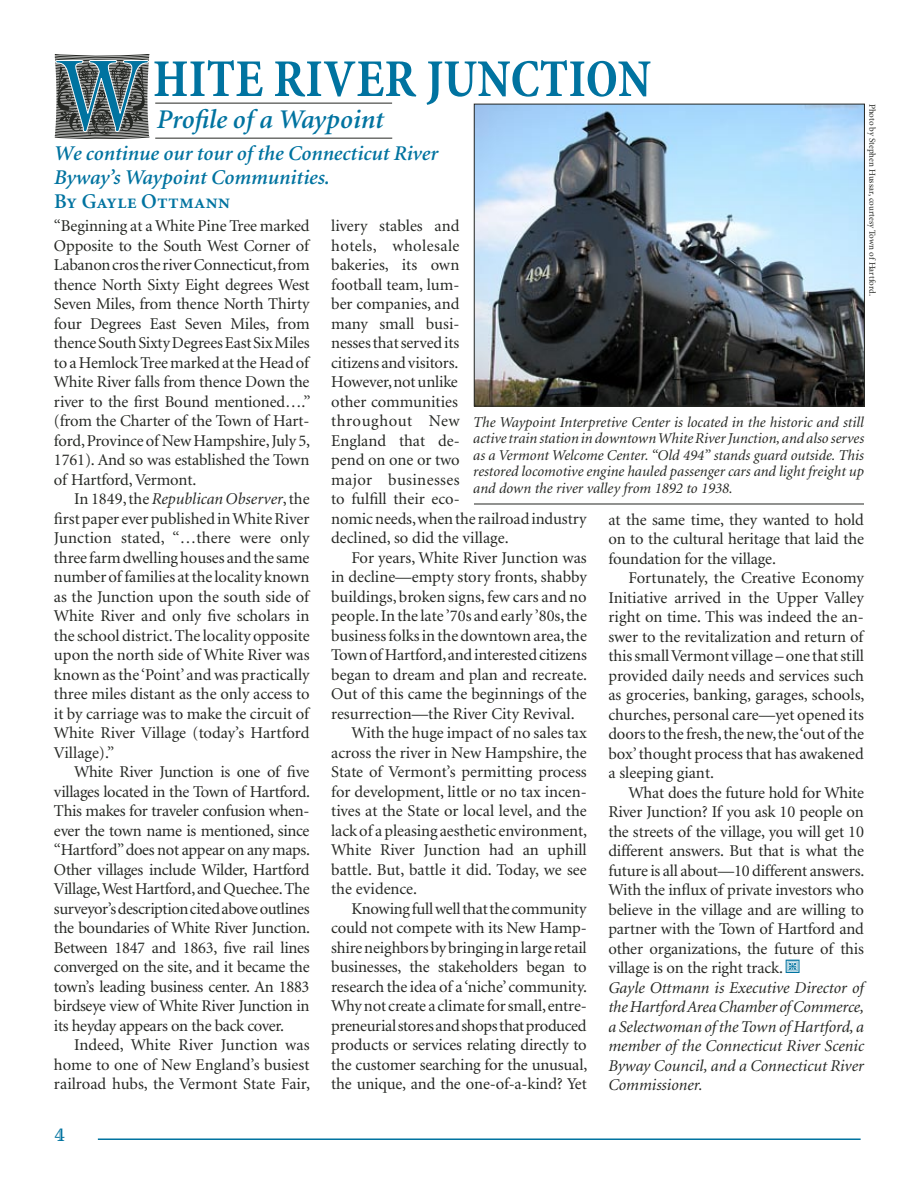
<style>
.page{position:relative;width:918px;height:1188px;background:#fff}
.page>*{position:absolute;margin:0;border:0;box-sizing:border-box;transform-origin:0 0}
._30_pt_head{font:700 condensed 54px "Minion";color:#0073a0}
.text{font:italic 600 27px "Minion";color:#0073a0}
.text-2{font:italic 600 21px/24px "Minion";color:#0073a0}
.text-3{font:21px "Minion Semibold SC";color:#0073a0}
.t1{font:700 18px "Century Handtooled";color:#0073a0}
.text-4{font:16.5px/19.5px "Minion";letter-spacing:-.005em;color:#252723;text-align:justify}
.text-5{font:italic 16.5px/19.5px "Minion";color:#252723;text-align:justify}
.t2{font:italic 15px/16.5px "Minion";color:#252723;text-align:justify}
.photo_credit{font:9px "Minion";color:#252723}
.s1{font-style:italic}
</style>
<div class="page">
<hr style="left:98px;top:1138px;width:763px;height:2px;background:#0073a0">
<hr style="left:155px;top:103px;width:237px;height:1px;background:#252723">
<hr style="left:155px;top:138px;width:237px;height:1px;background:#252723">
<svg style="left:54px;top:54px;width:96px;height:85px;background:#61777d"></svg>
<img style="left:476px;top:106px;width:387px;height:298px">
<div style="left:474px;top:104px;width:391px;height:302px;border:1px solid #252723"></div>
<hr style="left:474px;top:504px;width:390px;height:1px;background:#252723">
<p class="_30_pt_head" style="left:153px;top:49px;width:500px">HITE RIVER JUNCTION</p>
<p class="text" style="left:157px;top:105px;width:229px">Profile of a Waypoint</p>
<p class="photo_credit" style="left:877px;top:104px;width:194px;rotate:90deg">Photo by Stephen Hussar, courtesy Town of Hartford.</p>
<p class="text-2" style="left:54px;top:142px;width:386px">We continue our tour of the Connecticut River<br>Byway’s Waypoint Communities.</p>
<p class="text-3" style="left:54px;top:190px;width:178px">By Gayle Ottmann</p>
<p class="text-4" style="left:54px;top:217px;width:258px">“Beginning at a White Pine Tree marked Opposite to the South West Corner of Labanon cros the river Connecticut, from thence North Sixty Eight degrees West Seven Miles, from thence North Thirty four Degrees East Seven Miles, from thence South Sixty Degrees East Six Miles to a Hemlock Tree marked at the Head of White River falls from thence Down the river to the first Bound mentioned….” (from the Charter of the Town of Hart&shy;ford, Province of New Hampshire, July 5, 1761). And so was established the Town of Hartford, Vermont.</p>
<p class="text-4" style="left:54px;top:490px;width:257px;text-indent:20px">In 1849, the <span class="s1">Republican Observer</span>, the first paper ever published in White River Junction stated, “…there were only three farm dwelling houses and the same number of families at the locality known as the Junction upon the south side of White River and only five scholars in the school district. The locality opposite upon the north side of White River was known as the ‘Point’ and was practically three miles distant as the only access to it by carriage was to make the circuit of White River Village (today’s Hartford Village).”</p>
<p class="text-4" style="left:54px;top:763px;width:258px;text-indent:20px">White River Junction is one of five villages located in the Town of Hartford.<br>This makes for traveler confusion when&shy;ever the town name is mentioned, since “Hartford” does not appear on any maps.<br>Other villages include Wilder, Hartford Village, West Hartford, and Quechee. The surveyor’s description cited above outlines the boundaries of White River Junction.<br>Between 1847 and 1863, five rail lines converged on the site, and it became the town’s leading business center. An 1883 birdseye view of White River Junction in its heyday appears on the back cover.</p>
<p class="text-4" style="left:54px;top:1036px;width:258px;text-indent:20px">Indeed, White River Junction was home to one of New England’s busiest railroad hubs, the Vermont State Fair,</p>
<p class="text-4" style="left:331px;top:217px;width:257px;text-align:left">livery stables and<br>hotels, wholesale<br>bakeries, its own<br>football team, lum-<br>ber companies, and<br>many small busi-<br>nesses that served its<br>citizens and visitors.<br>However, not unlike<br>other communities<br>throughout New<br>England that de-<br>pend on one or two<br>major businesses<br>to fulfill their eco-<br>nomic needs, when the railroad industry declined, so did the village.</p>
<p class="text-4" style="left:331px;top:548px;width:258px;text-indent:20px">For years, White River Junction was in decline—empty story fronts, shabby buildings, broken signs, few cars and no people. In the late ’70s and early ’80s, the business folks in the downtown area, the Town of Hartford, and interested citizens began to dream and plan and recreate.<br>Out of this came the beginnings of the resurrection—the River City Revival.</p>
<p class="text-4" style="left:331px;top:724px;width:257px;text-indent:20px">With the huge impact of no sales tax across the river in New Hampshire, the State of Vermont’s permitting process for development, little or no tax incen&shy;tives at the State or local level, and the lack of a pleasing aesthetic environment, White River Junction had an uphill battle. But, battle it did. Today, we see the evidence.</p>
<p class="text-4" style="left:331px;top:899px;width:258px;text-indent:20px">Knowing full well that the community could not compete with its New Hamp&shy;shire neighbors by bringing in large retail businesses, the stakeholders began to research the idea of a ‘niche’ community.<br>Why not create a climate for small, entre&shy;preneurial stores and shops that produced products or services relating directly to the customer searching for the unusual, the unique, and the one-of-a-kind? Yet</p>
<p class="t2" style="left:473px;top:414px;width:392px">The Waypoint Interpretive Center is located in the historic and still active train station in downtown White River Junction, and also serves as a Vermont Welcome Center. “Old 494” stands guard outside. This restored locomotive engine hauled passenger cars and light freight up and down the river valley from 1892 to 1938.</p>
<p class="text-4" style="left:608px;top:510px;width:257px">at the same time, they wanted to hold on to the cultural heritage that laid the foundation for the village.</p>
<p class="text-4" style="left:608px;top:569px;width:258px;text-indent:20px">Fortunately, the Creative Economy Initiative arrived in the Upper Valley right on time. This was indeed the an&shy;swer to the revitalization and return of this small Vermont village – one that still provided daily needs and services such as groceries, banking, garages, schools, churches, personal care—yet opened its doors to the fresh, the new, the ‘out of the box’ thought process that has awakened a sleeping giant.</p>
<p class="text-4" style="left:608px;top:783px;width:258px;text-indent:20px">What does the future hold for White River Junction? If you ask 10 people on the streets of the village, you will get 10 different answers. But that is what the future is all about—10 different answers.<br>With the influx of private investors who believe in the village and are willing to partner with the Town of Hartford and other organizations, the future of this village is on the right track.</p>
<p class="text-5" style="left:608px;top:978px;width:257px">Gayle Ottmann is Executive Director of the Hartford Area Chamber of Commerce, a Selectwoman of the Town of Hartford, a member of the Connecticut River Scenic Byway Council, and a Connecticut River Commissioner.</p>
<p class="t1" style="left:54px;top:1124px;width:13px">4</p>
</div>
